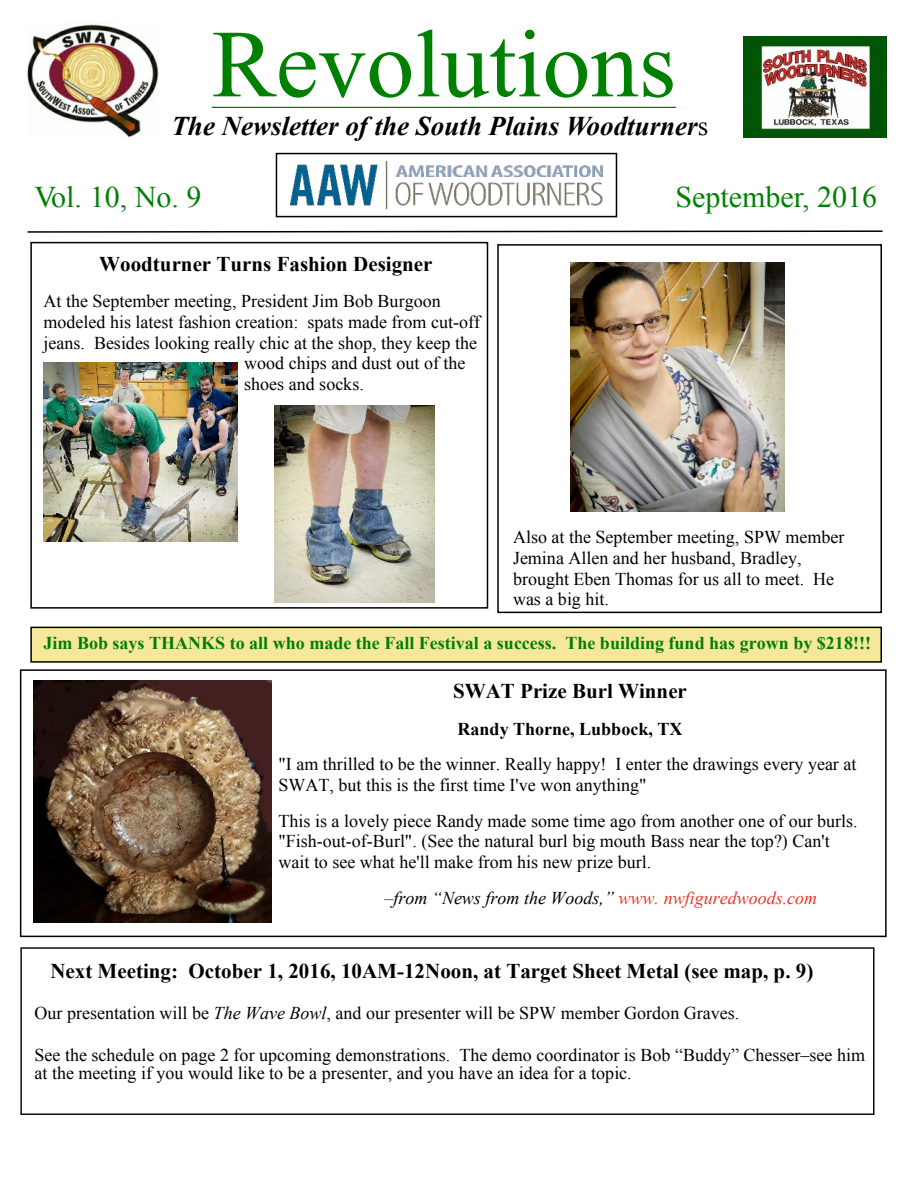
<style>
.page{position:relative;width:918px;height:1188px;background:#fff}
.page>*{position:absolute;margin:0;border:0;box-sizing:border-box;transform-origin:0 0}
.t1{font:96px "Times New Roman";color:#008000}
.t2{font:30px "Times New Roman";color:#008000}
.t3{font:italic 700 27px "Times New Roman";color:#000}
.t4{font:700 21px "Times New Roman";color:#000}
.t5{font:18px/20.7px "Times New Roman";color:#000}
.t6{font:700 18px "Times New Roman";color:#008000}
.t7{font:italic 18px "Times New Roman";color:#000}
.t8{font:700 18px "Times New Roman";color:#000}
.s1{font-weight:400;font-style:normal}
.s2{color:#e63726}
.s3{font-style:italic}
</style>
<div class="page">
<div style="left:20px;top:669px;width:867px;height:268px;background:#fff;border:2px solid #000"></div>
<div style="left:30px;top:627px;width:852px;height:36px;background:#f7e79b;border:2px solid #000"></div>
<div style="left:497px;top:244px;width:385px;height:369px;background:#fff;border:2px solid #000"></div>
<div style="left:30px;top:242px;width:458px;height:367px;background:#fff;border:2px solid #000"></div>
<img style="left:743px;top:36px;width:143px;height:102px">
<img style="left:27px;top:24px;width:131px;height:114px">
<img style="left:290px;top:162px;width:313px;height:47px">
<hr style="left:212px;top:107px;width:464px;height:1px;background:#008000">
<svg style="left:27px;top:230px;width:856px;height:3px"></svg>
<div style="left:276px;top:153px;width:341px;height:64px;border:2px solid #000"></div>
<div style="left:20px;top:947px;width:854px;height:168px;border:1px solid #000"></div>
<img style="left:33px;top:681px;width:239px;height:241px">
<img style="left:44px;top:362px;width:194px;height:180px">
<img style="left:274px;top:406px;width:161px;height:196px">
<img style="left:570px;top:263px;width:215px;height:249px">
<h1 class="t1" style="left:212px;top:30px;width:466px">Revolutions</h1>
<h3 class="t3" style="left:172px;top:116px;width:538px">The Newsletter of the South Plains Woodturner<span class="s1">s</span></h3>
<h2 class="t2" style="left:35px;top:186px;width:169px">Vol. 10, No. 9</h2>
<h2 class="t2" style="left:675px;top:186px;width:203px">September, 2016</h2>
<p class="t4" style="left:99px;top:257px;width:335px">Woodturner Turns Fashion Designer</p>
<p class="t5" style="left:44px;top:293px;width:399px">At the September meeting, President Jim Bob Burgoon</p>
<p class="t5" style="left:44px;top:313px;width:438px">modeled his latest fashion creation: spats made from cut-off</p>
<p class="t5" style="left:44px;top:334px;width:435px">jeans. Besides looking really chic at the shop, they keep the</p>
<p class="t5" style="left:244px;top:355px;width:223px">wood chips and dust out of the</p>
<p class="t5" style="left:244px;top:375px;width:121px">shoes and socks.</p>
<p class="t5" style="left:513px;top:529px;width:333px">Also at the September meeting, SPW member Jemina Allen and her husband, Bradley, brought Eben Thomas for us all to meet. He was a big hit.</p>
<p class="t6" style="left:44px;top:637px;width:829px">Jim Bob says THANKS to all who made the Fall Festival a success. The building fund has grown by $218!!!</p>
<p class="t4" style="left:453px;top:684px;width:235px">SWAT Prize Burl Winner</p>
<p class="t8" style="left:458px;top:722px;width:226px">Randy Thorne, Lubbock, TX</p>
<p class="t5" style="left:279px;top:756px;width:579px">"I am thrilled to be the winner. Really happy! I enter the drawings every year at<br>SWAT, but this is the first time I've won anything"</p>
<p class="t5" style="left:279px;top:812px;width:581px">This is a lovely piece Randy made some time ago from another one of our burls. "Fish-out-of-Burl". (See the natural burl big mouth Bass near the top?) Can't wait to see what he'll make from his new prize burl.</p>
<p class="t7" style="left:384px;top:891px;width:434px">–from “News from the Woods,” <span class="s2">www. nwfiguredwoods.com</span></p>
<p class="t4" style="left:50px;top:964px;width:764px">Next Meeting: October 1, 2016, 10AM-12Noon, at Target Sheet Metal (see map, p. 9)</p>
<p class="t5" style="left:35px;top:1005px;width:706px">Our presentation will be <span class="s3">The Wave Bowl</span>, and our presenter will be SPW member Gordon Graves.</p>
<p class="t5" style="left:35px;top:1047px;width:832px;line-height:18px">See the schedule on page 2 for upcoming demonstrations. The demo coordinator is Bob “Buddy” Chesser–see him at the meeting if you would like to be a presenter, and you have an idea for a topic.</p>
</div>
